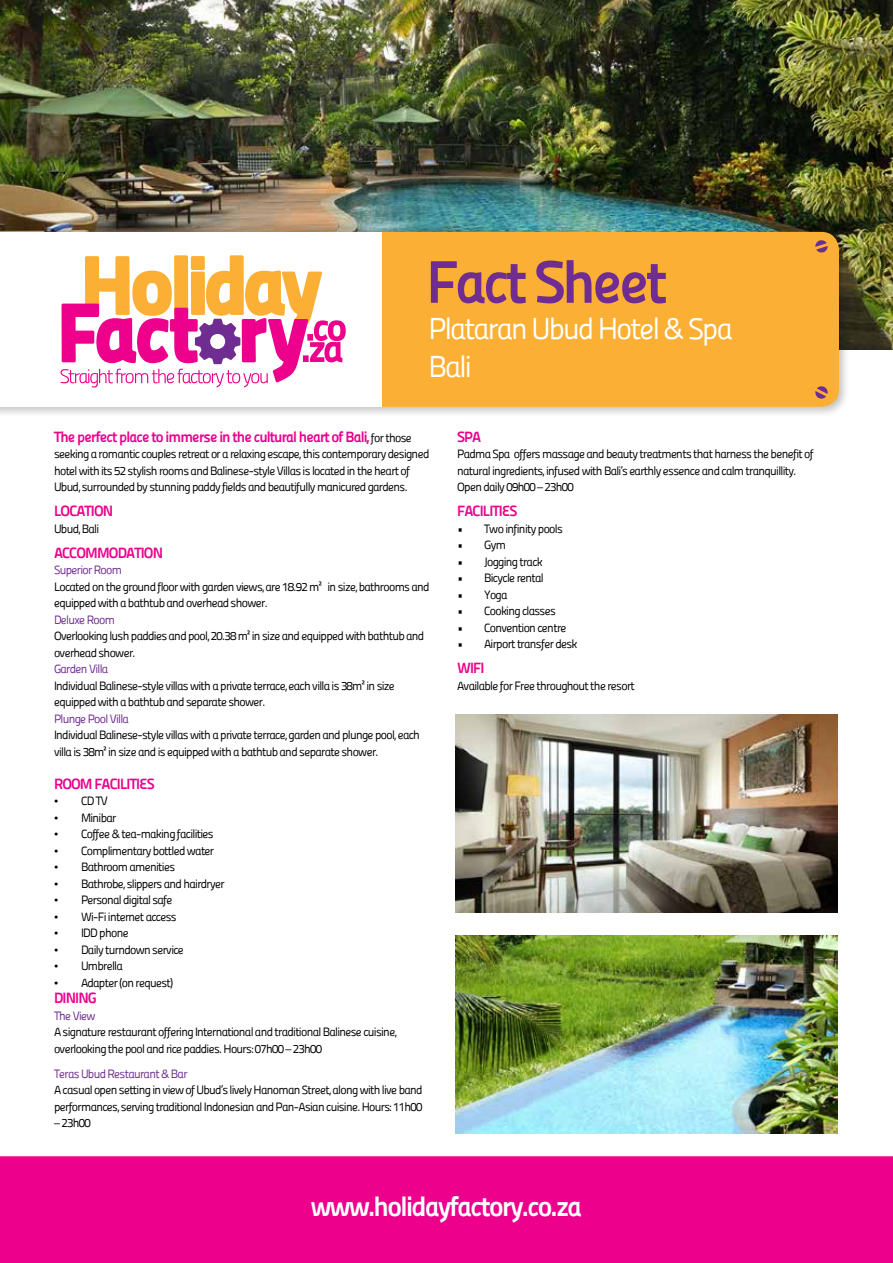
<style>
.page{position:relative;width:893px;height:1263px;background:#fff}
.page>*{position:absolute;margin:0;border:0;box-sizing:border-box;transform-origin:0 0}
.t1{font:60px "Panefresco 800 wt";letter-spacing:-.06em;color:#6f2c91}
.t2{font:30px/38.2px "Panefresco 400 wt";letter-spacing:-.06em;color:#fff}
.t3{font:27.75px "Panefresco 800 wt";letter-spacing:-.06em;color:#fff}
.t4{font:15px "Panefresco 800 wt";letter-spacing:-.06em;color:#ec008c}
.t5{font:12px/16.5px "Panefresco 400 wt";letter-spacing:-.06em;color:#000}
.t6{font:12px "Panefresco 400 wt";letter-spacing:-.06em;color:#6f2c91}
.s1{font-family:"Panefresco 400 wt";font-size:12px;color:#000}
.s2{font-family:"Times New Roman"}
</style>
<div class="page">
<img style="left:0;top:0;width:893px;height:349px">
<div style="left:0;top:226px;width:850px;height:192px;background:#000;opacity:.25"></div>
<div style="left:381px;top:232px;width:458px;height:175px;background:#fbaf34"></div>
<svg style="left:815px;top:240px;width:13px;height:13px"></svg>
<svg style="left:815px;top:386px;width:13px;height:13px"></svg>
<div style="left:0;top:232px;width:381px;height:175px;background:#fff"></div>
<svg style="left:61px;top:255px;width:285px;height:133px"></svg>
<div style="left:0;top:1156px;width:893px;height:107px;background:#ec008c"></div>
<img style="left:455px;top:714px;width:382px;height:199px">
<img style="left:455px;top:935px;width:382px;height:199px">
<h1 class="t1" style="left:426px;top:235px;width:242px">Fact Sheet</h1>
<h2 class="t2" style="left:428px;top:308px;width:306px">Plataran Ubud Hotel &amp; Spa<br>Bali</h2>
<p class="t4" style="left:54px;top:425px;width:359px">The perfect place to immerse in the cultural heart of Bali, <span class="s1">for those</span></p>
<p class="t5" style="left:54px;top:445px;width:377px">seeking a romantic couples retreat or a relaxing escape, this contemporary designed hotel with its 52 stylish rooms and Balinese-style Villas is located in the heart of<br>Ubud, surrounded by stunning paddy fields and beautifully manicured gardens.</p>
<p class="t4" style="left:54px;top:499px;width:61px">LOCATION</p>
<p class="t5" style="left:54px;top:520px;width:47px">Ubud, Bali</p>
<p class="t4" style="left:54px;top:541px;width:111px">ACCOMMODATION</p>
<p class="t6" style="left:54px;top:561px;width:70px">Superior Room</p>
<p class="t5" style="left:54px;top:578px;width:377px">Located on the ground floor with garden views, are 18.92 m² in size, bathrooms and equipped with a bathtub and overhead shower.</p>
<p class="t6" style="left:54px;top:611px;width:62px">Deluxe Room</p>
<p class="t5" style="left:54px;top:627px;width:372px">Overlooking lush paddies and pool, 20.38 m² in size and equipped with bathtub and overhead shower.</p>
<p class="t6" style="left:54px;top:660px;width:56px">Garden Villa</p>
<p class="t5" style="left:54px;top:677px;width:342px">Individual Balinese-style villas with a private terrace, each villa is 38m² in size equipped with a bathtub and separate shower.</p>
<p class="t6" style="left:54px;top:710px;width:77px">Plunge Pool Villa</p>
<p class="t5" style="left:54px;top:726px;width:368px">Individual Balinese-style villas with a private terrace, garden and plunge pool, each villa is 38m² in size and is equipped with a bathtub and separate shower.</p>
<p class="t4" style="left:54px;top:772px;width:102px">ROOM FACILITIES</p>
<p class="t5" style="left:54px;top:792px;width:56px"><span class="s2">•</span> CD TV</p>
<p class="t5" style="left:54px;top:809px;width:64px"><span class="s2">•</span> Minibar</p>
<p class="t5" style="left:54px;top:825px;width:161px"><span class="s2">•</span> Coffee &amp; tea-making facilities</p>
<p class="t5" style="left:54px;top:842px;width:162px"><span class="s2">•</span> Complimentary bottled water</p>
<p class="t5" style="left:54px;top:858px;width:123px"><span class="s2">•</span> Bathroom amenities</p>
<p class="t5" style="left:54px;top:875px;width:172px"><span class="s2">•</span> Bathrobe, slippers and hairdryer</p>
<p class="t5" style="left:54px;top:891px;width:120px"><span class="s2">•</span> Personal digital safe</p>
<p class="t5" style="left:54px;top:908px;width:124px"><span class="s2">•</span> Wi-Fi internet access</p>
<p class="t5" style="left:54px;top:924px;width:76px"><span class="s2">•</span> IDD phone</p>
<p class="t5" style="left:54px;top:941px;width:132px"><span class="s2">•</span> Daily turndown service</p>
<p class="t5" style="left:54px;top:957px;width:70px"><span class="s2">•</span> Umbrella</p>
<p class="t5" style="left:54px;top:974px;width:121px"><span class="s2">•</span> Adapter (on request)</p>
<p class="t4" style="left:54px;top:986px;width:44px">DINING</p>
<p class="t6" style="left:54px;top:1007px;width:43px">The View</p>
<p class="t5" style="left:54px;top:1023px;width:344px">A signature restaurant offering International and traditional Balinese cuisine, overlooking the pool and rice paddies. Hours: 07h00 – 23h00</p>
<p class="t6" style="left:54px;top:1065px;width:135px">Teras Ubud Restaurant &amp; Bar</p>
<p class="t5" style="left:54px;top:1081px;width:370px">A casual open setting in view of Ubud’s lively Hanoman Street, along with live band performances, serving traditional Indonesian and Pan-Asian cuisine. Hours: 11h00</p>
<p class="t5" style="left:54px;top:1114px;width:38px">– 23h00</p>
<p class="t4" style="left:457px;top:425px;width:26px">SPA</p>
<p class="t5" style="left:457px;top:445px;width:358px">Padma Spa offers massage and beauty treatments that harness the benefit of natural ingredients, infused with Bali’s earthly essence and calm tranquillity.<br>Open daily 09h00 – 23h00</p>
<p class="t4" style="left:457px;top:499px;width:62px">FACILITIES</p>
<p class="t5" style="left:457px;top:520px;width:107px">• Two infinity pools</p>
<p class="t5" style="left:457px;top:536px;width:50px">• Gym</p>
<p class="t5" style="left:457px;top:553px;width:87px">• Jogging track</p>
<p class="t5" style="left:457px;top:569px;width:88px">• Bicycle rental</p>
<p class="t5" style="left:457px;top:586px;width:52px">• Yoga</p>
<p class="t5" style="left:457px;top:602px;width:100px">• Cooking classes</p>
<p class="t5" style="left:457px;top:619px;width:111px">• Convention centre</p>
<p class="t5" style="left:457px;top:635px;width:122px">• Airport transfer desk</p>
<p class="t4" style="left:457px;top:656px;width:29px">WIFI</p>
<p class="t5" style="left:457px;top:677px;width:179px">Available for Free throughout the resort</p>
<h3 class="t3" style="left:311px;top:1185px;width:273px">www.holidayfactory.co.za</h3>
</div>
